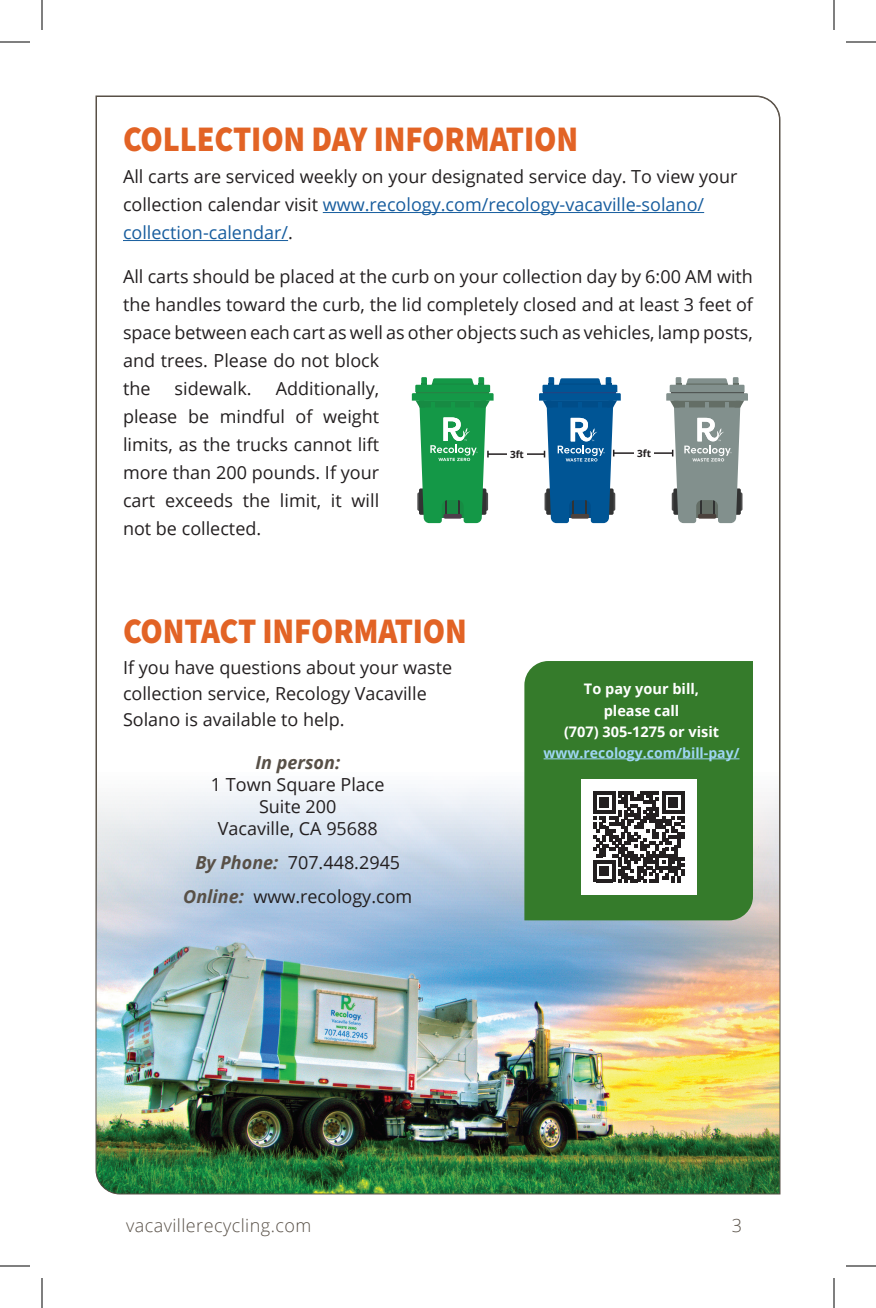
<style>
.page{position:relative;width:876px;height:1308px;background:#fff}
.page>*{position:absolute;margin:0;border:0;box-sizing:border-box;transform-origin:0 0}
.t1{font:900 36px "Source Sans Pro";letter-spacing:-.005em;color:#e26325;scale:.9 1}
.t2{font:18px/28px "Open Sans";color:#231f20}
.t3{font:300 18px "Open Sans";letter-spacing:.025em;color:#585047}
.t4{font:italic 700 18px "Open Sans";color:#585047}
.t5{font:700 14.6px/21.8px "Open Sans";color:#fff;text-align:center}
.t6{font:700 14px "Open Sans";color:#9fd6f4}
.t7{font:700 10px "Open Sans";color:#231f20}
.s1{color:#175d9e}
.s2{font-weight:700;font-style:italic;color:#585047}
</style>
<div class="page">
<img style="left:95px;top:95px;width:686px;height:1100px">
<hr style="left:323px;top:212px;width:381px;height:1px;background:#175d9e">
<hr style="left:123px;top:240px;width:165px;height:1px;background:#175d9e">
<div style="left:524px;top:661px;width:229px;height:259px;background:#357b2b"></div>
<hr style="left:544px;top:758px;width:196px;height:1px;background:#9fd6f4">
<div style="left:581px;top:779px;width:116px;height:116px;background:#fff"></div>
<svg style="left:593px;top:791px;width:91px;height:91px"></svg>
<hr style="left:488px;top:453px;width:57px;height:2px;background:#231f20">
<svg style="left:412px;top:377px;width:82px;height:146px"></svg>
<hr style="left:614px;top:452px;width:59px;height:2px;background:#231f20">
<svg style="left:539px;top:377px;width:82px;height:146px"></svg>
<svg style="left:666px;top:377px;width:82px;height:146px"></svg>
<div style="left:507px;top:450px;width:20px;height:19px;background:#fff"></div>
<div style="left:634px;top:450px;width:20px;height:18px;background:#fff"></div>
<hr style="left:0;top:42px;width:30px;height:1px;background:#000">
<hr style="left:846px;top:42px;width:30px;height:1px;background:#000">
<hr style="left:0;top:1266px;width:30px;height:1px;background:#000">
<hr style="left:846px;top:1266px;width:30px;height:1px;background:#000">
<hr style="left:42px;top:0;width:1px;height:30px;background:#000">
<hr style="left:42px;top:1278px;width:1px;height:30px;background:#000">
<hr style="left:834px;top:0;width:1px;height:30px;background:#000">
<hr style="left:834px;top:1278px;width:1px;height:30px;background:#000">
<h1 class="t1" style="left:123px;top:114px;width:507px">COLLECTION DAY INFORMATION</h1>
<p class="t2" style="left:123px;top:162px;width:616px">All carts are serviced weekly on your designated service day. To view your collection calendar visit <span class="s1">www.recology.com/recology-vacaville-solano/ collection-calendar/</span>.</p>
<p class="t2" style="left:123px;top:262px;width:632px">All carts should be placed at the curb on your collection day by 6:00 AM with the handles toward the curb, the lid completely closed and at least 3 feet of space between each cart as well as other objects such as vehicles, lamp posts, and trees. Please do not block<br>the</p>
<p class="t2" style="left:123px;top:374px;width:258px;text-align:justify;text-indent:153px">Additionally, please be mindful of weight limits, as the trucks cannot lift more than 200 pounds. If your cart exceeds the limit, it will not be collected.</p>
<p class="t2" style="left:175px;top:374px;width:79px">sidewalk.</p>
<p class="t7" style="left:510px;top:447px;width:15px">3ft</p>
<p class="t7" style="left:637px;top:447px;width:15px">3ft</p>
<h1 class="t1" style="left:123px;top:606px;width:384px">CONTACT INFORMATION</h1>
<p class="t2" style="left:123px;top:654px;width:331px;line-height:26px">If you have questions about your waste collection service, Recology Vacaville<br>Solano is available to help.</p>
<p class="t4" style="left:255px;top:750px;width:86px">In person:</p>
<p class="t2" style="left:211px;top:773px;width:175px;line-height:22px;text-align:center">1 Town Square Place<br>Suite 200<br>Vacaville, CA 95688</p>
<p class="t2" style="left:183px;top:845px;width:231px;line-height:34px;text-align:center"><span class="s2">By Phone:</span> 707.448.2945<br><span class="s2">Online:</span> www.recology.com</p>
<p class="t5" style="left:564px;top:677px;width:157px">To pay your bill, please call<br>(707) 305-1275 or visit</p>
<p class="t6" style="left:544px;top:743px;width:197px">www.recology.com/bill-pay/</p>
<p class="t3" style="left:126px;top:1213px;width:187px">vacavillerecycling.com</p>
<p class="t3" style="left:732px;top:1213px;width:12px">3</p>
</div>
